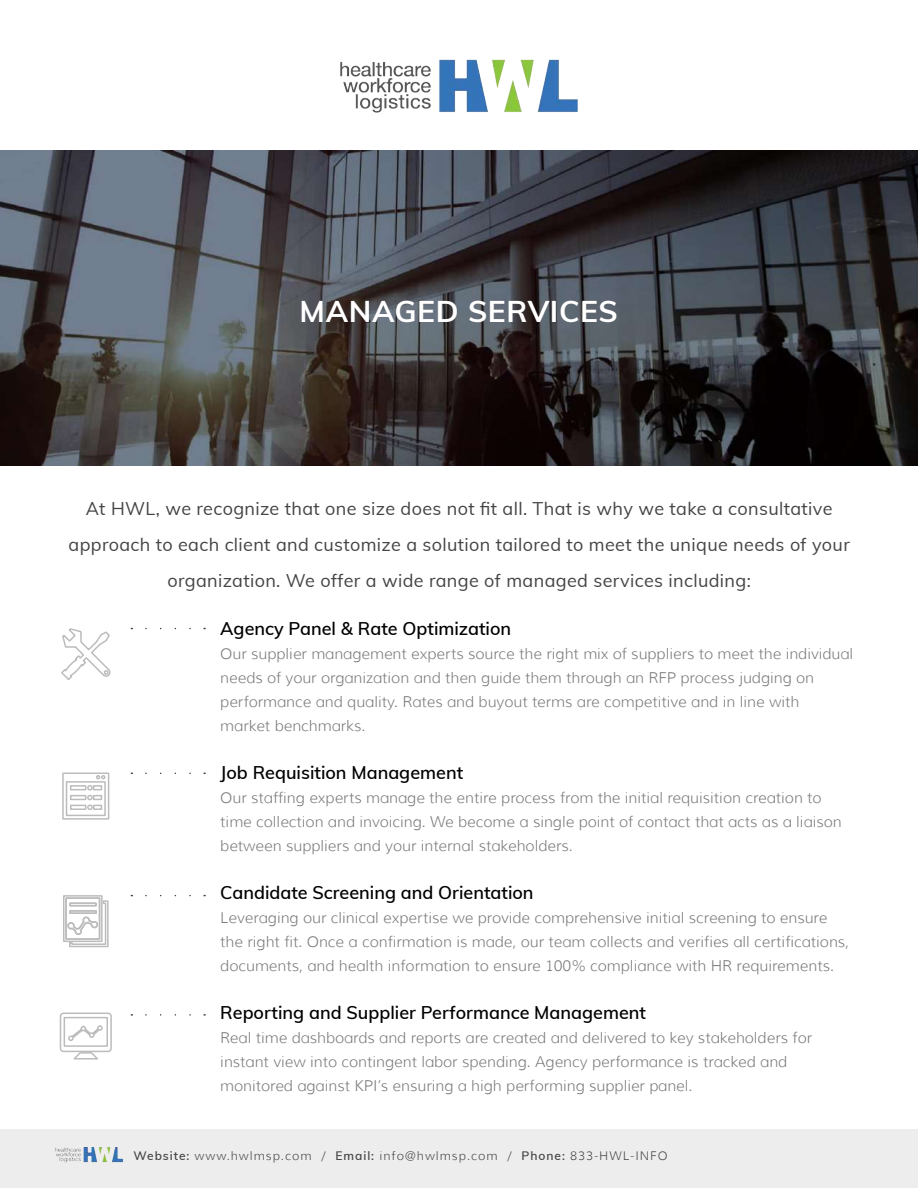
<style>
.page{position:relative;width:918px;height:1188px;background:#fff}
.page>*{position:absolute;margin:0;border:0;box-sizing:border-box;transform-origin:0 0}
.t1{font:700 30px "Muli";letter-spacing:.02em;color:#fff}
.t2{font:18px/36px "Muli";letter-spacing:.02em;color:#444345;text-align:center}
.t3{font:600 18px "Muli";color:#000}
.t4{font:300 15px/24px "Muli";color:#787878}
.t5{font:300 12px "Muli";letter-spacing:.08em;color:#444345}
.s1{font-weight:600}
</style>
<div class="page">
<img style="left:0;top:151px;width:918px;height:315px">
<div style="left:0;top:1129px;width:918px;height:59px;background:#ededed"></div>
<img style="left:55px;top:1147px;width:69px;height:16px">
<img style="left:340px;top:59px;width:238px;height:54px">
<svg style="left:146px;top:1014px;width:45px;height:2px"></svg>
<svg style="left:61px;top:628px;width:50px;height:52px"></svg>
<svg style="left:62px;top:772px;width:48px;height:48px"></svg>
<svg style="left:59px;top:1012px;width:53px;height:48px"></svg>
<svg style="left:63px;top:895px;width:46px;height:53px"></svg>
<h1 class="t1" style="left:300px;top:290px;width:320px">MANAGED SERVICES</h1>
<p class="t2" style="left:69px;top:490px;width:783px">At HWL, we recognize that one size does not fit all. That is why we take a consultative approach to each client and customize a solution tailored to meet the unique needs of your organization. We offer a wide range of managed services including:</p>
<p class="t3" style="left:220px;top:616px;width:292px">Agency Panel &amp; Rate Optimization</p>
<p class="t4" style="left:220px;top:642px;width:634px">Our supplier management experts source the right mix of suppliers to meet the individual needs of your organization and then guide them through an RFP process judging on performance and quality. Rates and buyout terms are competitive and in line with<br>market benchmarks.</p>
<p class="t3" style="left:220px;top:760px;width:244px">Job Requisition Management</p>
<p class="t4" style="left:220px;top:786px;width:623px">Our staffing experts manage the entire process from the initial requisition creation to time collection and invoicing. We become a single point of contact that acts as a liaison between suppliers and your internal stakeholders.</p>
<p class="t3" style="left:220px;top:880px;width:315px">Candidate Screening and Orientation</p>
<p class="t4" style="left:220px;top:906px;width:630px">Leveraging our clinical expertise we provide comprehensive initial screening to ensure the right fit. Once a confirmation is made, our team collects and verifies all certifications, documents, and health information to ensure 100% compliance with HR requirements.</p>
<p class="t3" style="left:220px;top:1000px;width:427px">Reporting and Supplier Performance Management</p>
<p class="t4" style="left:220px;top:1026px;width:593px">Real time dashboards and reports are created and delivered to key stakeholders for instant view into contingent labor spending. Agency performance is tracked and monitored against KPI’s ensuring a high performing supplier panel.</p>
<p class="t5" style="left:134px;top:1149px;width:535px"><span class="s1">Website:</span> www.hwlmsp.com / <span class="s1">Email:</span> info@hwlmsp.com / <span class="s1">Phone:</span> 833-HWL-INFO</p>
</div>
